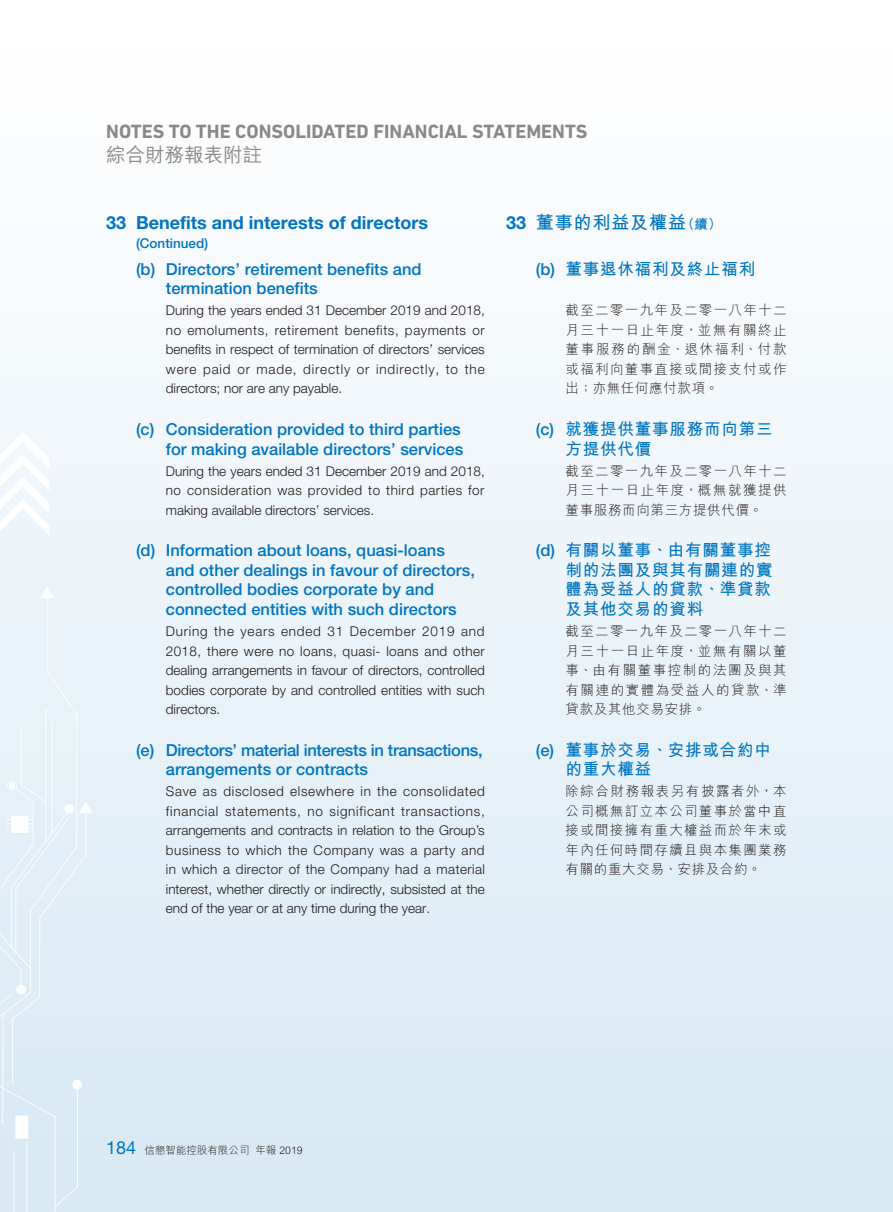
<style>
.page{position:relative;width:893px;height:1212px;background:#fff}
.page>*{position:absolute;margin:0;border:0;box-sizing:border-box;transform-origin:0 0}
.t1{font:700 19.5px "DIN Next LT Pro";color:#898989}
.t2{font:500 19.5px "M Hei HK";color:#898989}
.t3{font:700 18px "Helvetica Neue LT Std";color:#0075c1}
.t4{font:700 18px "M Hei HK";letter-spacing:.05em;color:#0075c1}
.t5{font:500 16.5px/19.5px "Helvetica Neue LT Std";color:#0075c1}
.t6{font:700 16.5px/19.5px "M Hei HK";letter-spacing:.05em;color:#0075c1}
.t7{font:500 16.5px/19.5px "Helvetica Neue LT Std";letter-spacing:-.02em;color:#0075c1}
.t8{font:300 13.5px/19.5px "Helvetica Neue LT Std";color:#231916;text-align:justify}
.t9{font:300 13.5px/19.5px "M Hei HK";letter-spacing:.1em;color:#231916;text-align:justify}
.t10{font:500 13.5px "Helvetica Neue LT Std";color:#0075c1}
.t11{font:300 10.5px "M Hei HK";color:#231916}
.s1{font-family:"Helvetica Neue LT Std"}
.s2{font-size:13.5px}
.s3{font-family:"Helvetica Neue LT Std";font-weight:500}
.s4{font-family:"Helvetica Neue LT Std";font-weight:400;font-size:18px;color:#0075c1}
</style>
<div class="page">
<div style="left:0;top:0;width:893px;height:1212px;background:linear-gradient(to bottom,#fff,#d7e9f5)"></div>
<svg style="left:0;top:586px;width:93px;height:626px;background:#e3eff7"></svg>
<svg style="left:0;top:432px;width:49px;height:104px"></svg>
<h1 class="t1" style="left:106px;top:120px;width:483px">NOTES TO THE CONSOLIDATED FINANCIAL STATEMENTS</h1>
<h1 class="t2" style="left:106px;top:140px;width:157px">綜合財務報表附註</h1>
<h2 class="t3" style="left:106px;top:211px;width:323px">33 Benefits and interests of directors</h2>
<p class="t10" style="left:136px;top:235px;width:74px">(Continued)</p>
<p class="t5" style="left:166px;top:259px;width:257px;text-indent:-30px">(b) Directors’ retirement benefits and termination benefits</p>
<p class="t8" style="left:166px;top:301px;width:320px">During the years ended 31 December 2019 and 2018, no emoluments, retirement benefits, payments or benefits in respect of termination of directors’ services were paid or made, directly or indirectly, to the directors; nor are any payable.</p>
<p class="t5" style="left:136px;top:419px;width:329px;text-align:right">(c) Consideration provided to third parties for making available directors’ services</p>
<p class="t8" style="left:166px;top:461px;width:320px">During the years ended 31 December 2019 and 2018, no consideration was provided to third parties for making available directors’ services.</p>
<p class="t5" style="left:166px;top:541px;width:311px;text-indent:-30px">(d) Information about loans, quasi-loans and other dealings in favour of directors, controlled bodies corporate by and connected entities with such directors</p>
<p class="t8" style="left:166px;top:621px;width:320px">During the years ended 31 December 2019 and 2018, there were no loans, quasi- loans and other dealing arrangements in favour of directors, controlled bodies corporate by and controlled entities with such directors.</p>
<p class="t7" style="left:166px;top:740px;width:318px;text-indent:-30px">(e) Directors’ material interests in transactions, arrangements or contracts</p>
<p class="t8" style="left:166px;top:781px;width:321px">Save as disclosed elsewhere in the consolidated financial statements, no significant transactions, arrangements and contracts in relation to the Group’s business to which the Company was a party and in which a director of the Company had a material interest, whether directly or indirectly, subsisted at the end of the year or at any time during the year.</p>
<h2 class="t4" style="left:506px;top:209px;width:217px"><span class="s1">33</span> 董事的利益及權益<span class="s2">（續）</span></h2>
<p class="t6" style="left:536px;top:258px;width:221px"><span class="s3">(b)</span> 董事退休福利及終止福利</p>
<p class="t9" style="left:566px;top:301px;width:223px">截至二零一九年及二零一八年十二月三十一日止年度，並無有關終止董事服務的酬金、退休福利、付款或福利向董事直接或間接支付或作出；亦無任何應付款項。</p>
<p class="t6" style="left:566px;top:418px;width:209px;text-indent:-30px"><span class="s3">(c)</span> 就獲提供董事服務而向第三方提供代價</p>
<p class="t9" style="left:566px;top:461px;width:223px">截至二零一九年及二零一八年十二月三十一日止年度，概無就獲提供董事服務而向第三方提供代價。</p>
<p class="t6" style="left:566px;top:539px;width:209px;text-align:justify;text-indent:-30px"><span class="s3">(d)</span> 有關以董事、由有關董事控制的法團及與其有關連的實體為受益人的貸款、準貸款及其他交易的資料</p>
<p class="t9" style="left:566px;top:621px;width:223px">截至二零一九年及二零一八年十二月三十一日止年度，並無有關以董事、由有關董事控制的法團及與其有關連的實體為受益人的貸款、準貸款及其他交易安排。</p>
<p class="t6" style="left:566px;top:738px;width:207px;text-indent:-30px"><span class="s3">(e)</span> 董事於交易、安排或合約中的重大權益</p>
<p class="t9" style="left:566px;top:781px;width:223px">除綜合財務報表另有披露者外，本公司概無訂立本公司董事於當中直接或間接擁有重大權益而於年末或年內任何時間存續且與本集團業務有關的重大交易、安排及合約。</p>
<p class="t11" style="left:106px;top:1144px;width:198px"><span class="s4">184</span> 信懇智能控股有限公司 年報 2019</p>
</div>
